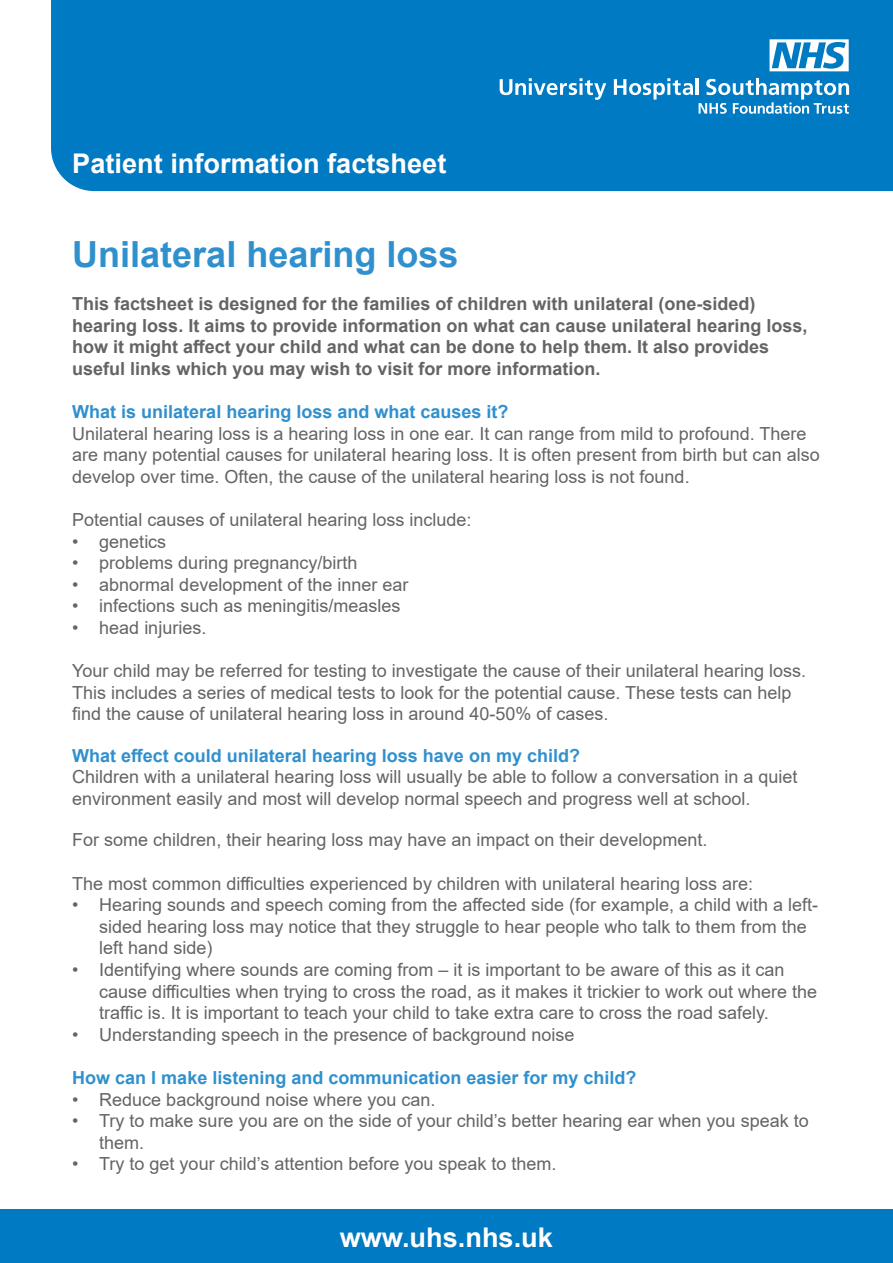
<style>
.page{position:relative;width:893px;height:1263px;background:#fff}
.page>*{position:absolute;margin:0;border:0;box-sizing:border-box;transform-origin:0 0}
.t1{font:700 36px "Arial";color:#3090ce}
.t2{font:700 27.15px "Arial";color:#fff}
.t3{font:18px/21.6px "Arial";color:#636466}
.t4{font:700 18px/21.6px "Arial";color:#636466}
.t5{font:700 18px "Arial";color:#3090ce}
</style>
<div class="page">
<div style="left:51px;top:0;width:842px;height:192px;background:#007ac2"></div>
<div style="left:0;top:1209px;width:893px;height:54px;background:#007ac2"></div>
<svg style="left:500px;top:78px;width:106px;height:22px"></svg>
<svg style="left:614px;top:78px;width:79px;height:22px"></svg>
<hr style="left:696px;top:78px;width:3px;height:17px;background:#fff">
<svg style="left:699px;top:78px;width:150px;height:36px"></svg>
<svg style="left:769px;top:39px;width:80px;height:32px"></svg>
<h2 class="t2" style="left:72px;top:144px;width:376px">Patient information factsheet</h2>
<h1 class="t1" style="left:72px;top:229px;width:388px">Unilateral hearing loss</h1>
<p class="t4" style="left:72px;top:293px;width:737px">This factsheet is designed for the families of children with unilateral (one-sided) hearing loss. It aims to provide information on what can cause unilateral hearing loss, how it might affect your child and what can be done to help them. It also provides useful links which you may wish to visit for more information.</p>
<p class="t5" style="left:72px;top:399px;width:438px">What is unilateral hearing loss and what causes it?</p>
<p class="t3" style="left:72px;top:422px;width:749px">Unilateral hearing loss is a hearing loss in one ear. It can range from mild to profound. There are many potential causes for unilateral hearing loss. It is often present from birth but can also develop over time. Often, the cause of the unilateral hearing loss is not found.</p>
<p class="t3" style="left:72px;top:509px;width:401px">Potential causes of unilateral hearing loss include:</p>
<p class="t3" style="left:72px;top:530px;width:96px">• genetics</p>
<p class="t3" style="left:72px;top:552px;width:287px">• problems during pregnancy/birth</p>
<p class="t3" style="left:72px;top:574px;width:338px">• abnormal development of the inner ear</p>
<p class="t3" style="left:72px;top:595px;width:330px">• infections such as meningitis/measles</p>
<p class="t3" style="left:72px;top:617px;width:136px">• head injuries.</p>
<p class="t3" style="left:72px;top:660px;width:735px">Your child may be referred for testing to investigate the cause of their unilateral hearing loss.<br>This includes a series of medical tests to look for the potential cause. These tests can help find the cause of unilateral hearing loss in around 40-50% of cases.</p>
<p class="t5" style="left:72px;top:743px;width:509px">What effect could unilateral hearing loss have on my child?</p>
<p class="t3" style="left:72px;top:766px;width:727px">Children with a unilateral hearing loss will usually be able to follow a conversation in a quiet environment easily and most will develop normal speech and progress well at school.</p>
<p class="t3" style="left:72px;top:829px;width:637px">For some children, their hearing loss may have an impact on their development.</p>
<p class="t3" style="left:72px;top:872px;width:682px">The most common difficulties experienced by children with unilateral hearing loss are:</p>
<p class="t3" style="left:99px;top:894px;width:720px;text-indent:-27px">• Hearing sounds and speech coming from the affected side (for example, a child with a left&shy;sided hearing loss may notice that they struggle to hear people who talk to them from the left hand side)</p>
<p class="t3" style="left:99px;top:959px;width:719px;text-indent:-27px">• Identifying where sounds are coming from – it is important to be aware of this as it can cause difficulties when trying to cross the road, as it makes it trickier to work out where the traffic is. It is important to teach your child to take extra care to cross the road safely.</p>
<p class="t3" style="left:72px;top:1024px;width:504px">• Understanding speech in the presence of background noise</p>
<p class="t5" style="left:72px;top:1065px;width:566px">How can I make listening and communication easier for my child?</p>
<p class="t3" style="left:72px;top:1088px;width:365px">• Reduce background noise where you can.</p>
<p class="t3" style="left:99px;top:1110px;width:711px;text-indent:-27px">• Try to make sure you are on the side of your child’s better hearing ear when you speak to them.</p>
<p class="t3" style="left:72px;top:1153px;width:486px">• Try to get your child’s attention before you speak to them.</p>
<h2 class="t2" style="left:340px;top:1218px;width:215px">www.uhs.nhs.uk</h2>
</div>
